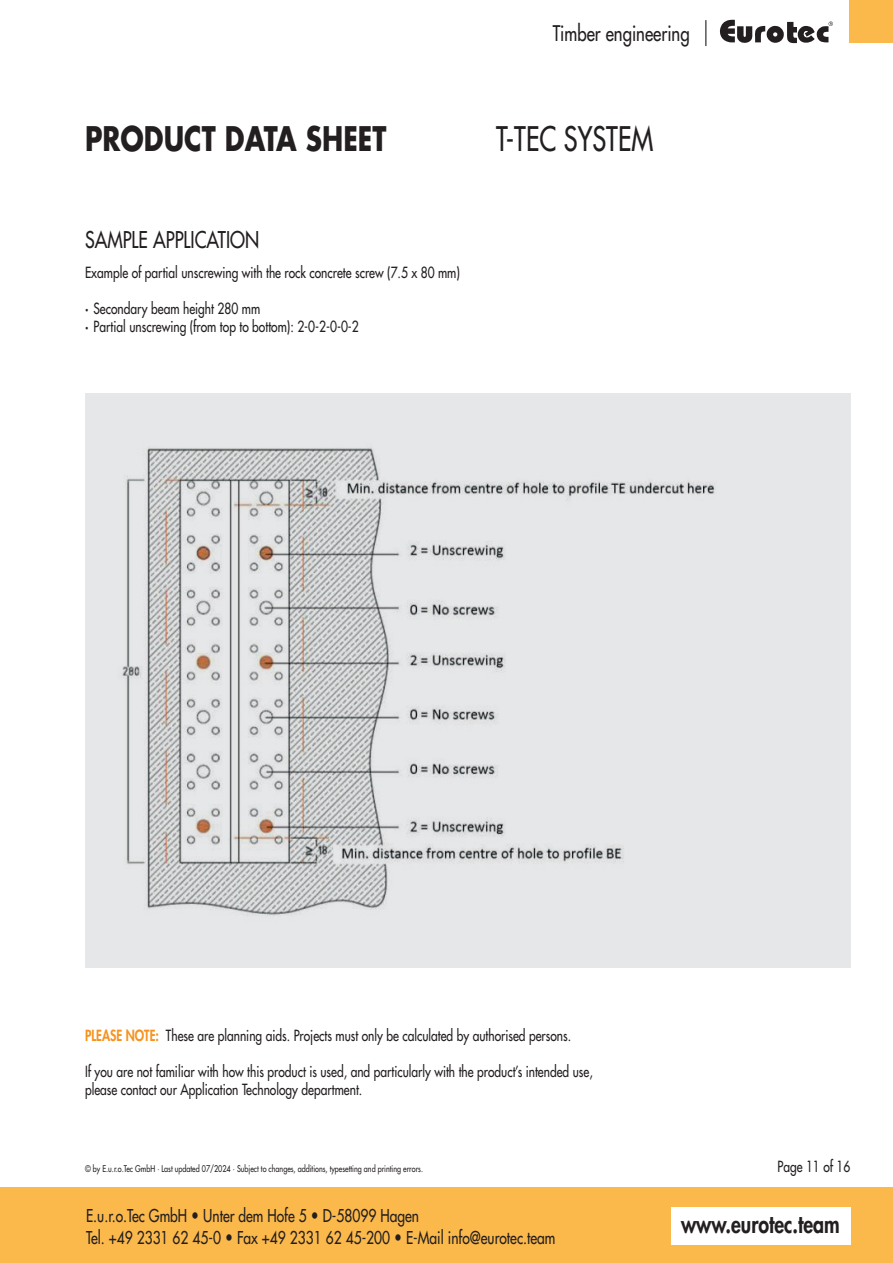
<style>
.page{position:relative;width:893px;height:1263px;background:#fff}
.page>*{position:absolute;margin:0;border:0;box-sizing:border-box;transform-origin:0 0}
.t1{font:700 33px "Futura Std";color:#231f20;scale:.8 1}
.t2{font:500 33px "Futura Std";color:#231f20;scale:.78 1}
.t3{font:800 24.3px "Futura Std";color:#231f20;scale:.8 1}
.t4{font:500 22.5px "Futura Std";color:#231f20;scale:.8 1}
.t5{font:500 21px "Futura Std";color:#231f20;scale:.8 1}
.t6{font:500 17.25px/22.5px "Futura Std";color:#231f20;scale:.8 1}
.t7{font:500 15px/18px "Futura Std";color:#231f20;scale:.8 1}
.t8{font:500 9px "Futura Std";color:#231f20;scale:.8 1}
.s1{font-weight:800}
.s2{font-weight:800;color:#f7931d}
</style>
<div class="page">
<div style="left:0;top:1187px;width:893px;height:76px;background:#fcb94b"></div>
<div style="left:671px;top:1208px;width:179px;height:37px;background:#fff"></div>
<div style="left:849px;top:0;width:44px;height:43px;background:#fcb94b"></div>
<svg style="left:720px;top:20px;width:113px;height:24px"></svg>
<svg style="left:705px;top:20px;width:1px;height:26px"></svg>
<div style="left:85px;top:393px;width:765px;height:574px;background:#e6e7e9"></div>
<img style="left:122px;top:447px;width:593px;height:469px">
<h3 class="t5" style="left:553px;top:20px;width:173px">Timber engineering</h3>
<h1 class="t1" style="left:85px;top:116px;width:378px">PRODUCT DATA SHEET</h1>
<h1 class="t2" style="left:496px;top:118px;width:203px">T-TEC SYSTEM</h1>
<h3 class="t4" style="left:85px;top:226px;width:219px">SAMPLE APPLICATION</h3>
<p class="t7" style="left:85px;top:263px;width:470px">Example of partial unscrewing with the rock concrete screw (7.5 x 80 mm)</p>
<p class="t7" style="left:85px;top:299px;width:344px"><span class="s1">·</span> Secondary beam height 280 mm<br><span class="s1">·</span> Partial unscrewing (from top to bottom): 2-0-2-0-0-2</p>
<p class="t7" style="left:85px;top:1027px;width:609px"><span class="s2">PLEASE NOTE:</span> These are planning aids. Projects must only be calculated by authorised persons.</p>
<p class="t7" style="left:85px;top:1063px;width:636px">If you are not familiar with how this product is used, and particularly with the product’s intended use, please contact our Application Technology department.</p>
<p class="t8" style="left:85px;top:1163px;width:424px">© by E.u.r.o.Tec GmbH · Last updated 07/2024 · Subject to changes, additions, typesetting and printing errors.</p>
<p class="t6" style="left:86px;top:1204px;width:588px">E.u.r.o.Tec GmbH <span class="s1">•</span> Unter dem Hofe 5 <span class="s1">•</span> D-58099 Hagen<br>Tel. +49 2331 62 45-0 <span class="s1">•</span> Fax +49 2331 62 45-200 <span class="s1">•</span> E-Mail info@eurotec.team</p>
<p class="t7" style="left:777px;top:1158px;width:93px">Page 11 of 16</p>
<h2 class="t3" style="left:681px;top:1208px;width:200px">www.eurotec.team</h2>
</div>
